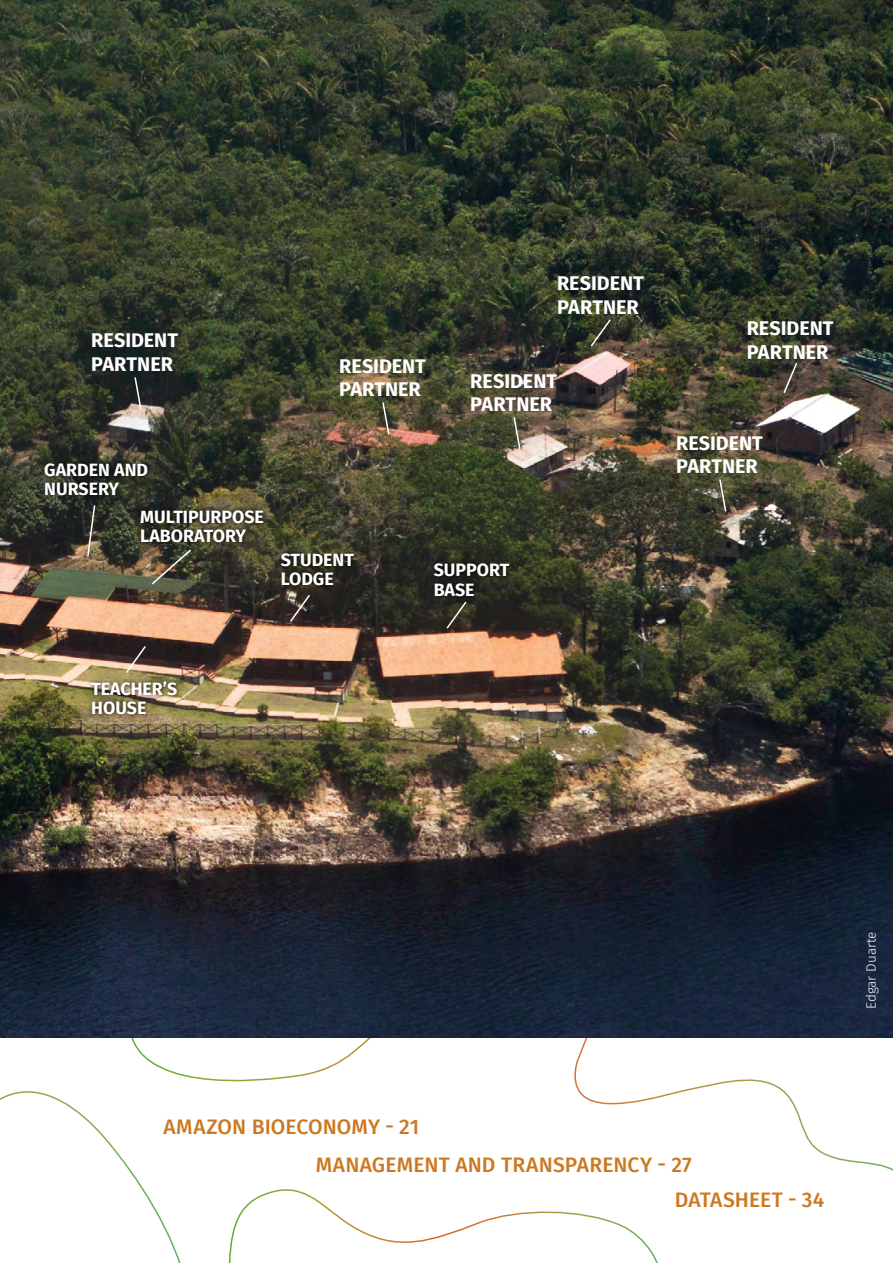
<style>
.page{position:relative;width:893px;height:1263px;background:#fff}
.page>*{position:absolute;margin:0;border:0;box-sizing:border-box;transform-origin:0 0}
.t1{font:500 21px/38.4px "Fira Sans";letter-spacing:.005em;color:#cc7820}
.t2{font:700 19.8px/23.7px "Fira Sans";color:#fff}
.t3{font:700 17.85px/19.2px "Fira Sans";color:#fff}
.t4{font:300 13.5px "Fira Sans";color:#f9fdfe}
</style>
<div class="page">
<svg style="left:131px;top:1038px;width:762px;height:133px"></svg>
<img style="left:0;top:0;width:893px;height:1038px">
<svg style="left:86px;top:504px;width:10px;height:54px"></svg>
<svg style="left:150px;top:548px;width:43px;height:38px;background:#585340"></svg>
<svg style="left:288px;top:593px;width:23px;height:30px"></svg>
<svg style="left:124px;top:644px;width:23px;height:31px"></svg>
<svg style="left:445px;top:600px;width:23px;height:30px"></svg>
<svg style="left:589px;top:318px;width:23px;height:30px"></svg>
<svg style="left:782px;top:361px;width:16px;height:34px"></svg>
<svg style="left:718px;top:478px;width:9px;height:35px"></svg>
<svg style="left:512px;top:416px;width:10px;height:35px"></svg>
<svg style="left:381px;top:401px;width:9px;height:35px"></svg>
<svg style="left:133px;top:376px;width:10px;height:35px"></svg>
<svg style="left:0;top:1077px;width:188px;height:186px"></svg>
<svg style="left:228px;top:1189px;width:430px;height:74px"></svg>
<div style="left:277px;top:549px;width:82px;height:40px;background:#000;opacity:.9"></div>
<div style="left:87px;top:677px;width:95px;height:41px;background:#000;opacity:.9"></div>
<div style="left:430px;top:560px;width:84px;height:40px;background:#000;opacity:.9"></div>
<div style="left:40px;top:459px;width:112px;height:40px;background:#000;opacity:.9"></div>
<div style="left:136px;top:507px;width:132px;height:40px;background:#000;opacity:.9"></div>
<p class="t2" style="left:91px;top:327px;width:88px">RESIDENT<br>PARTNER</p>
<p class="t2" style="left:339px;top:352px;width:88px">RESIDENT<br>PARTNER</p>
<p class="t2" style="left:557px;top:270px;width:88px">RESIDENT<br>PARTNER</p>
<p class="t2" style="left:470px;top:367px;width:88px">RESIDENT<br>PARTNER</p>
<p class="t3" style="left:44px;top:459px;width:105px">GARDEN AND<br>NURSERY</p>
<p class="t3" style="left:140px;top:506px;width:125px">MULTIPURPOSE<br>LABORATORY</p>
<p class="t3" style="left:281px;top:549px;width:75px">STUDENT<br>LODGE</p>
<p class="t3" style="left:434px;top:559px;width:77px">SUPPORT<br>BASE</p>
<p class="t2" style="left:747px;top:315px;width:88px">RESIDENT<br>PARTNER</p>
<p class="t2" style="left:676px;top:429px;width:88px">RESIDENT<br>PARTNER</p>
<p class="t3" style="left:91px;top:678px;width:88px">TEACHER’S<br>HOUSE</p>
<p class="t4" style="left:862px;top:1009px;width:79px;rotate:-90deg">Edgar Duarte</p>
<p class="t1" style="left:316px;top:1106px;width:377px;text-indent:-152px">AMAZON BIOECONOMY - 21<br>MANAGEMENT AND TRANSPARENCY - 27</p>
<p class="t1" style="left:675px;top:1180px;width:151px">DATASHEET - 34</p>
</div>
